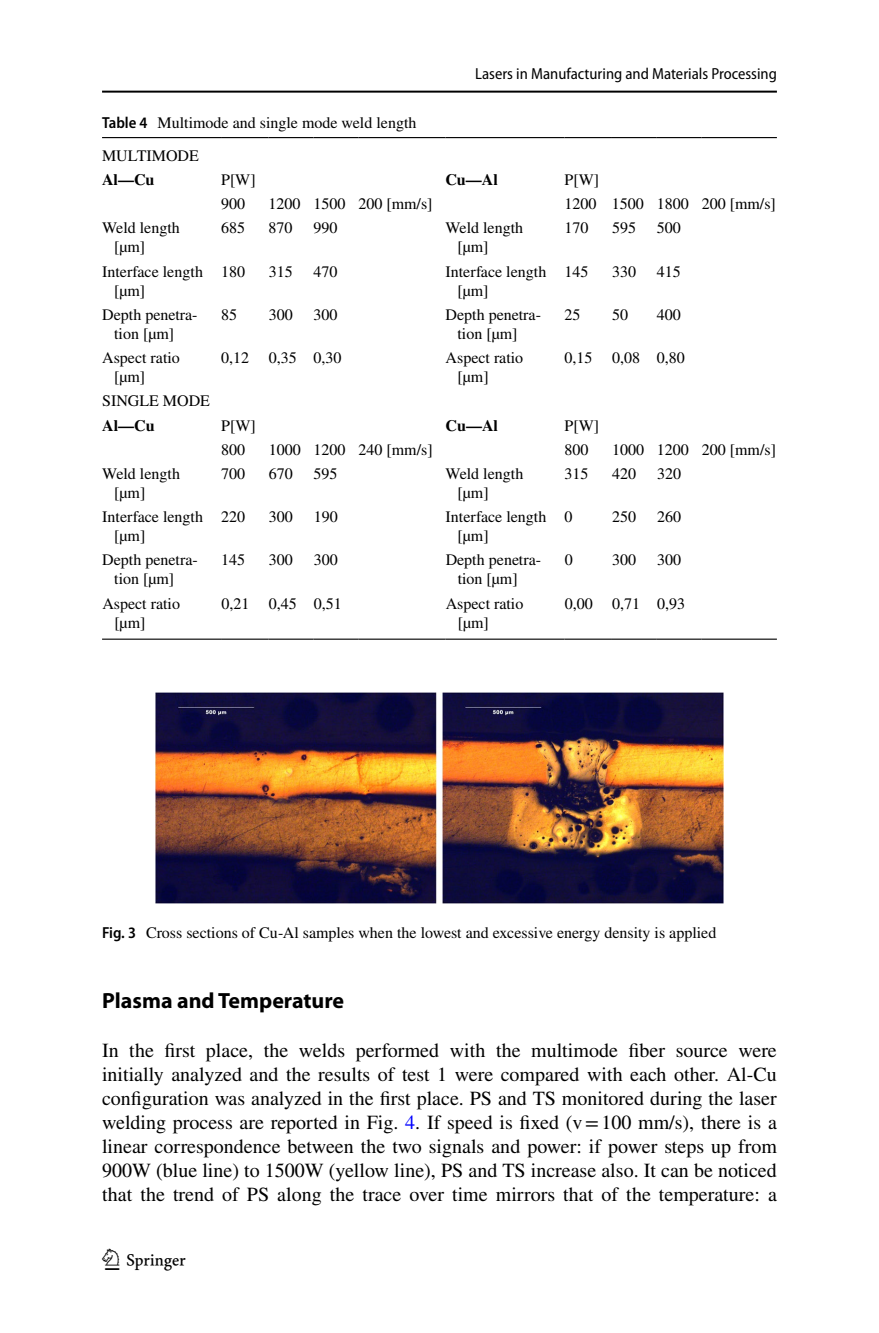
<style>
.page{position:relative;width:879px;height:1333px;background:#fff}
.page>*{position:absolute;margin:0;border:0;box-sizing:border-box;transform-origin:0 0}
.t1{font:30px "Springnew Regular 4";color:#000}
.t2{font:700 22px "Myriad Pro";color:#000}
.t3{font:20px/24px "STIX";color:#000;text-align:justify}
.t4{font:16px/19px "STIX";color:#000}
.t5{font:semi-condensed 16px "Myriad Pro";color:#000}
.t6{font:700 16px "STIX";color:#000}
.s1{font-family:"Myriad Pro";font-weight:600;font-stretch:semi-condensed}
.s2{color:#00f}
</style>
<div class="page">
<hr style="left:102px;top:91px;width:675px;height:2px;background:#000">
<hr style="left:102px;top:137px;width:119px;height:1px;background:#000">
<hr style="left:221px;top:137px;width:48px;height:1px;background:#000">
<hr style="left:269px;top:137px;width:44px;height:1px;background:#000">
<hr style="left:313px;top:137px;width:45px;height:1px;background:#000">
<hr style="left:358px;top:137px;width:87px;height:1px;background:#000">
<hr style="left:445px;top:137px;width:119px;height:1px;background:#000">
<hr style="left:564px;top:137px;width:48px;height:1px;background:#000">
<hr style="left:612px;top:137px;width:45px;height:1px;background:#000">
<hr style="left:657px;top:137px;width:44px;height:1px;background:#000">
<hr style="left:701px;top:137px;width:76px;height:1px;background:#000">
<hr style="left:358px;top:638px;width:87px;height:1px;background:#000">
<hr style="left:701px;top:638px;width:76px;height:1px;background:#000">
<hr style="left:102px;top:638px;width:119px;height:1px;background:#000">
<hr style="left:221px;top:638px;width:48px;height:1px;background:#000">
<hr style="left:269px;top:638px;width:44px;height:1px;background:#000">
<hr style="left:313px;top:638px;width:45px;height:1px;background:#000">
<hr style="left:445px;top:638px;width:119px;height:1px;background:#000">
<hr style="left:564px;top:638px;width:48px;height:1px;background:#000">
<hr style="left:612px;top:638px;width:45px;height:1px;background:#000">
<hr style="left:657px;top:638px;width:44px;height:1px;background:#000">
<img style="left:156px;top:692px;width:567px;height:211px">
<p class="t5" style="left:475px;top:65px;width:303px">Lasers in Manufacturing and Materials Processing</p>
<p class="t4" style="left:102px;top:108px;width:316px;line-height:32.6px"><span class="s1">Table 4</span> Multimode and single mode weld length<br>MULTIMODE</p>
<p class="t6" style="left:102px;top:170px;width:54px">Al—Cu</p>
<p class="t4" style="left:221px;top:171px;width:36px">P[W]</p>
<p class="t6" style="left:445px;top:170px;width:54px">Cu—Al</p>
<p class="t4" style="left:564px;top:171px;width:36px">P[W]</p>
<p class="t4" style="left:221px;top:195px;width:25px">900</p>
<p class="t4" style="left:269px;top:195px;width:165px">1200 1500 200 [mm/s]</p>
<p class="t4" style="left:564px;top:195px;width:213px">1200 1500 1800 200 [mm/s]</p>
<p class="t4" style="left:114px;top:220px;width:67px;text-indent:-12px">Weld length [µm]</p>
<p class="t4" style="left:221px;top:220px;width:25px">685</p>
<p class="t4" style="left:269px;top:220px;width:25px">870</p>
<p class="t4" style="left:313px;top:220px;width:25px">990</p>
<p class="t4" style="left:457px;top:220px;width:67px;text-indent:-12px">Weld length [µm]</p>
<p class="t4" style="left:564px;top:220px;width:25px">170</p>
<p class="t4" style="left:612px;top:220px;width:25px">595</p>
<p class="t4" style="left:657px;top:220px;width:25px">500</p>
<p class="t4" style="left:114px;top:263px;width:90px;text-indent:-12px">Interface length [µm]</p>
<p class="t4" style="left:221px;top:263px;width:25px">180</p>
<p class="t4" style="left:269px;top:263px;width:25px">315</p>
<p class="t4" style="left:313px;top:263px;width:25px">470</p>
<p class="t4" style="left:457px;top:263px;width:90px;text-indent:-12px">Interface length [µm]</p>
<p class="t4" style="left:564px;top:263px;width:25px">145</p>
<p class="t4" style="left:612px;top:263px;width:25px">330</p>
<p class="t4" style="left:657px;top:263px;width:25px">415</p>
<p class="t4" style="left:114px;top:306px;width:85px;text-indent:-12px">Depth penetra&shy;tion [µm]</p>
<p class="t4" style="left:221px;top:306px;width:17px">85</p>
<p class="t4" style="left:269px;top:306px;width:25px">300</p>
<p class="t4" style="left:313px;top:306px;width:25px">300</p>
<p class="t4" style="left:457px;top:306px;width:85px;text-indent:-12px">Depth penetra&shy;tion [µm]</p>
<p class="t4" style="left:564px;top:306px;width:17px">25</p>
<p class="t4" style="left:612px;top:306px;width:17px">50</p>
<p class="t4" style="left:657px;top:306px;width:25px">400</p>
<p class="t4" style="left:114px;top:349px;width:67px;text-indent:-12px">Aspect ratio [µm]</p>
<p class="t4" style="left:221px;top:349px;width:122px">0,12 0,35 0,30</p>
<p class="t4" style="left:457px;top:349px;width:67px;text-indent:-12px">Aspect ratio [µm]</p>
<p class="t4" style="left:564px;top:349px;width:122px">0,15 0,08 0,80</p>
<p class="t4" style="left:102px;top:392px;width:109px">SINGLE MODE</p>
<p class="t6" style="left:102px;top:415px;width:54px">Al—Cu</p>
<p class="t4" style="left:221px;top:417px;width:36px">P[W]</p>
<p class="t6" style="left:445px;top:415px;width:54px">Cu—Al</p>
<p class="t4" style="left:564px;top:417px;width:36px">P[W]</p>
<p class="t4" style="left:221px;top:441px;width:25px">800</p>
<p class="t4" style="left:269px;top:441px;width:165px">1000 1200 240 [mm/s]</p>
<p class="t4" style="left:564px;top:441px;width:25px">800</p>
<p class="t4" style="left:612px;top:441px;width:165px">1000 1200 200 [mm/s]</p>
<p class="t4" style="left:114px;top:465px;width:67px;text-indent:-12px">Weld length [µm]</p>
<p class="t4" style="left:221px;top:465px;width:25px">700</p>
<p class="t4" style="left:269px;top:465px;width:25px">670</p>
<p class="t4" style="left:314px;top:465px;width:25px">595</p>
<p class="t4" style="left:457px;top:465px;width:67px;text-indent:-12px">Weld length [µm]</p>
<p class="t4" style="left:564px;top:465px;width:25px">315</p>
<p class="t4" style="left:612px;top:465px;width:25px">420</p>
<p class="t4" style="left:657px;top:465px;width:25px">320</p>
<p class="t4" style="left:114px;top:508px;width:90px;text-indent:-12px">Interface length [µm]</p>
<p class="t4" style="left:221px;top:508px;width:25px">220</p>
<p class="t4" style="left:269px;top:508px;width:25px">300</p>
<p class="t4" style="left:314px;top:508px;width:25px">190</p>
<p class="t4" style="left:458px;top:508px;width:90px;text-indent:-12px">Interface length [µm]</p>
<p class="t4" style="left:564px;top:508px;width:9px">0</p>
<p class="t4" style="left:612px;top:508px;width:25px">250</p>
<p class="t4" style="left:657px;top:508px;width:25px">260</p>
<p class="t4" style="left:114px;top:551px;width:85px;text-indent:-12px">Depth penetra&shy;tion [µm]</p>
<p class="t4" style="left:221px;top:551px;width:25px">145</p>
<p class="t4" style="left:269px;top:551px;width:25px">300</p>
<p class="t4" style="left:314px;top:551px;width:25px">300</p>
<p class="t4" style="left:458px;top:551px;width:85px;text-indent:-12px">Depth penetra&shy;tion [µm]</p>
<p class="t4" style="left:565px;top:551px;width:9px">0</p>
<p class="t4" style="left:612px;top:551px;width:25px">300</p>
<p class="t4" style="left:657px;top:551px;width:25px">300</p>
<p class="t4" style="left:114px;top:595px;width:67px;text-indent:-12px">Aspect ratio [µm]</p>
<p class="t4" style="left:221px;top:595px;width:122px">0,21 0,45 0,51</p>
<p class="t4" style="left:458px;top:595px;width:67px;text-indent:-12px">Aspect ratio [µm]</p>
<p class="t4" style="left:565px;top:595px;width:122px">0,00 0,71 0,93</p>
<p class="t4" style="left:102px;top:923px;width:616px"><span class="s1">Fig. 3</span> Cross sections of Cu-Al samples when the lowest and excessive energy density is applied</p>
<h2 class="t2" style="left:102px;top:986px;width:244px">Plasma and Temperature</h2>
<p class="t3" style="left:102px;top:1039px;width:676px">In the first place, the welds performed with the multimode fiber source were initially analyzed and the results of test 1 were compared with each other. Al-Cu configuration was analyzed in the first place. PS and TS monitored during the laser welding process are reported in Fig. <span class="s2">4</span>. If speed is fixed (v=100 mm/s), there is a linear correspondence between the two signals and power: if power steps up from 900W (blue line) to 1500W (yellow line), PS and TS increase also. It can be noticed that the trend of PS along the trace over time mirrors that of the temperature: a</p>
<h1 class="t1" style="left:105px;top:1248px;width:83px">1 3</h1>
</div>
